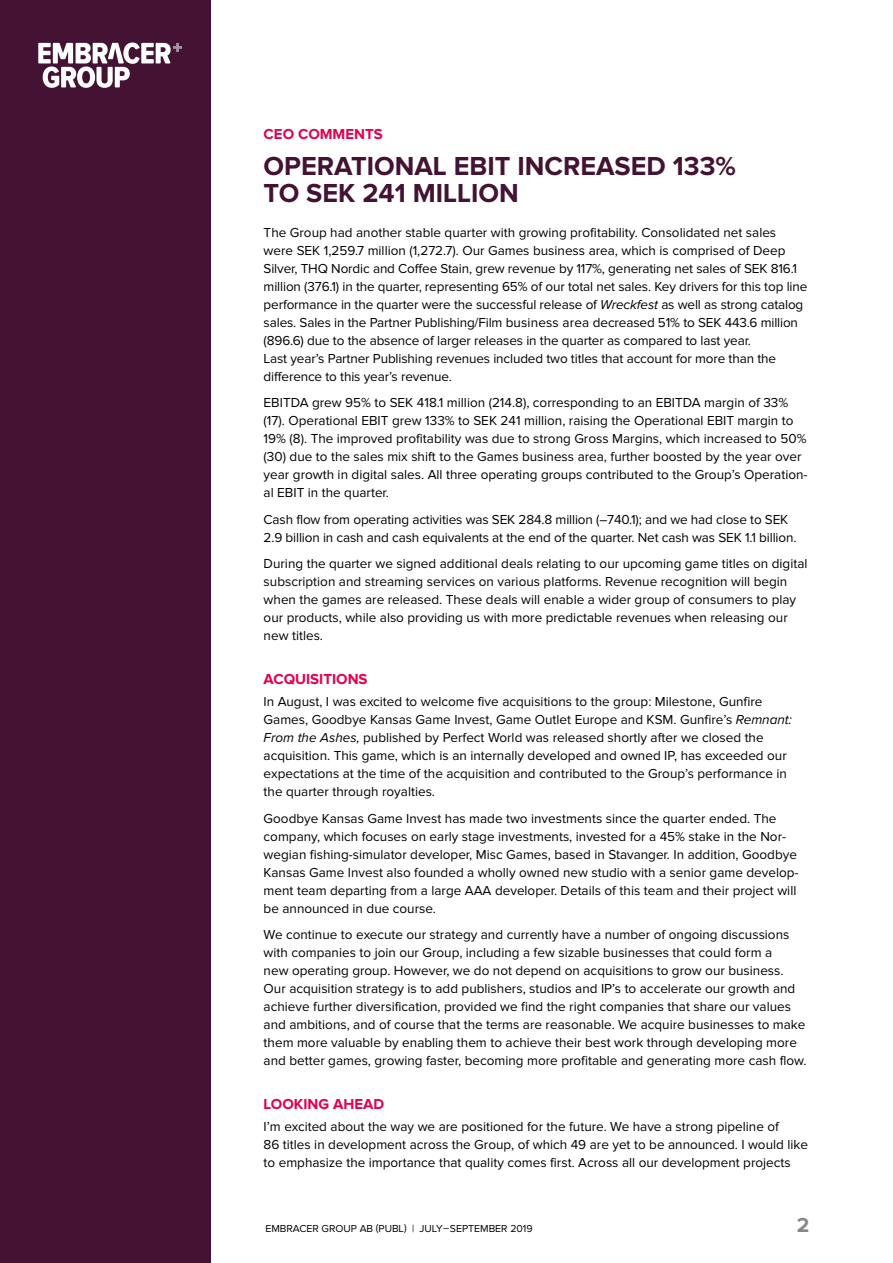
<style>
.page{position:relative;width:893px;height:1263px;background:#fff}
.page>*{position:absolute;margin:0;border:0;box-sizing:border-box;transform-origin:0 0}
.t1{font:700 27px/27px "Proxima Nova";color:#441334}
.t2{font:700 21px "Proxima Nova";color:#878787}
.t3{font:700 15px "Proxima Nova";color:#e5004b}
.t4{font:13.5px/18px "Proxima Nova";color:#000}
.t5{font:10.5px "Proxima Nova";color:#000}
.s1{font-style:italic}
</style>
<div class="page">
<div style="left:0;top:0;width:211px;height:1263px;background:#441334"></div>
<svg style="left:38px;top:43px;width:144px;height:45px"></svg>
<p class="t3" style="left:264px;top:126px;width:121px">CEO COMMENTS</p>
<h1 class="t1" style="left:264px;top:153px;width:474px">OPERATIONAL EBIT INCREASED 133%<br>TO SEK 241 MILLION</h1>
<p class="t4" style="left:264px;top:224px;width:545px">The Group had another stable quarter with growing profitability. Consolidated net sales were SEK 1,259.7 million (1,272.7). Our Games business area, which is comprised of Deep Silver, THQ Nordic and Coffee Stain, grew revenue by 117%, generating net sales of SEK 816.1 million (376.1) in the quarter, representing 65% of our total net sales. Key drivers for this top line performance in the quarter were the successful release of <span class="s1">Wreckfest</span> as well as strong catalog sales. Sales in the Partner Publishing/Film business area decreased 51% to SEK 443.6 million (896.6) due to the absence of larger releases in the quarter as compared to last year.<br>Last year’s Partner Publishing revenues included two titles that account for more than the difference to this year’s revenue.</p>
<p class="t4" style="left:264px;top:394px;width:545px">EBITDA grew 95% to SEK 418.1 million (214.8), corresponding to an EBITDA margin of 33% (17). Operational EBIT grew 133% to SEK 241 million, raising the Operational EBIT margin to 19% (8). The improved profitability was due to strong Gross Margins, which increased to 50% (30) due to the sales mix shift to the Games business area, further boosted by the year over year growth in digital sales. All three operating groups contributed to the Group’s Operation&shy;al EBIT in the quarter.</p>
<p class="t4" style="left:264px;top:511px;width:534px">Cash flow from operating activities was SEK 284.8 million (–740.1); and we had close to SEK<br>2.9 billion in cash and cash equivalents at the end of the quarter. Net cash was SEK 1.1 billion.</p>
<p class="t4" style="left:264px;top:555px;width:545px">During the quarter we signed additional deals relating to our upcoming game titles on digital subscription and streaming services on various platforms. Revenue recognition will begin when the games are released. These deals will enable a wider group of consumers to play our products, while also providing us with more predictable revenues when releasing our new titles.</p>
<p class="t3" style="left:264px;top:670px;width:106px">ACQUISITIONS</p>
<p class="t4" style="left:264px;top:693px;width:530px">In August, I was excited to welcome five acquisitions to the group: Milestone, Gunfire Games, Goodbye Kansas Game Invest, Game Outlet Europe and KSM. Gunfire’s <span class="s1">Remnant:<br>From the Ashes,</span> published by Perfect World was released shortly after we closed the acquisition. This game, which is an internally developed and owned IP, has exceeded our expectations at the time of the acquisition and contributed to the Group’s performance in the quarter through royalties.</p>
<p class="t4" style="left:264px;top:809px;width:536px">Goodbye Kansas Game Invest has made two investments since the quarter ended. The company, which focuses on early stage investments, invested for a 45% stake in the Nor&shy;wegian fishing-simulator developer, Misc Games, based in Stavanger. In addition, Goodbye Kansas Game Invest also founded a wholly owned new studio with a senior game develop&shy;ment team departing from a large AAA developer. Details of this team and their project will be announced in due course.</p>
<p class="t4" style="left:264px;top:926px;width:545px">We continue to execute our strategy and currently have a number of ongoing discussions with companies to join our Group, including a few sizable businesses that could form a<br>new operating group. However, we do not depend on acquisitions to grow our business.<br>Our acquisition strategy is to add publishers, studios and IP’s to accelerate our growth and achieve further diversification, provided we find the right companies that share our values and ambitions, and of course that the terms are reasonable. We acquire businesses to make them more valuable by enabling them to achieve their best work through developing more and better games, growing faster, becoming more profitable and generating more cash flow.</p>
<p class="t3" style="left:264px;top:1095px;width:122px">LOOKING AHEAD</p>
<p class="t4" style="left:264px;top:1118px;width:546px">I’m excited about the way we are positioned for the future. We have a strong pipeline of<br>86 titles in development across the Group, of which 49 are yet to be announced. I would like to emphasize the importance that quality comes first. Across all our development projects</p>
<p class="t5" style="left:265px;top:1222px;width:269px">EMBRACER GROUP AB (PUBL) | JULY – SEPTEMBER 2019</p>
<h2 class="t2" style="left:797px;top:1213px;width:14px">2</h2>
</div>
